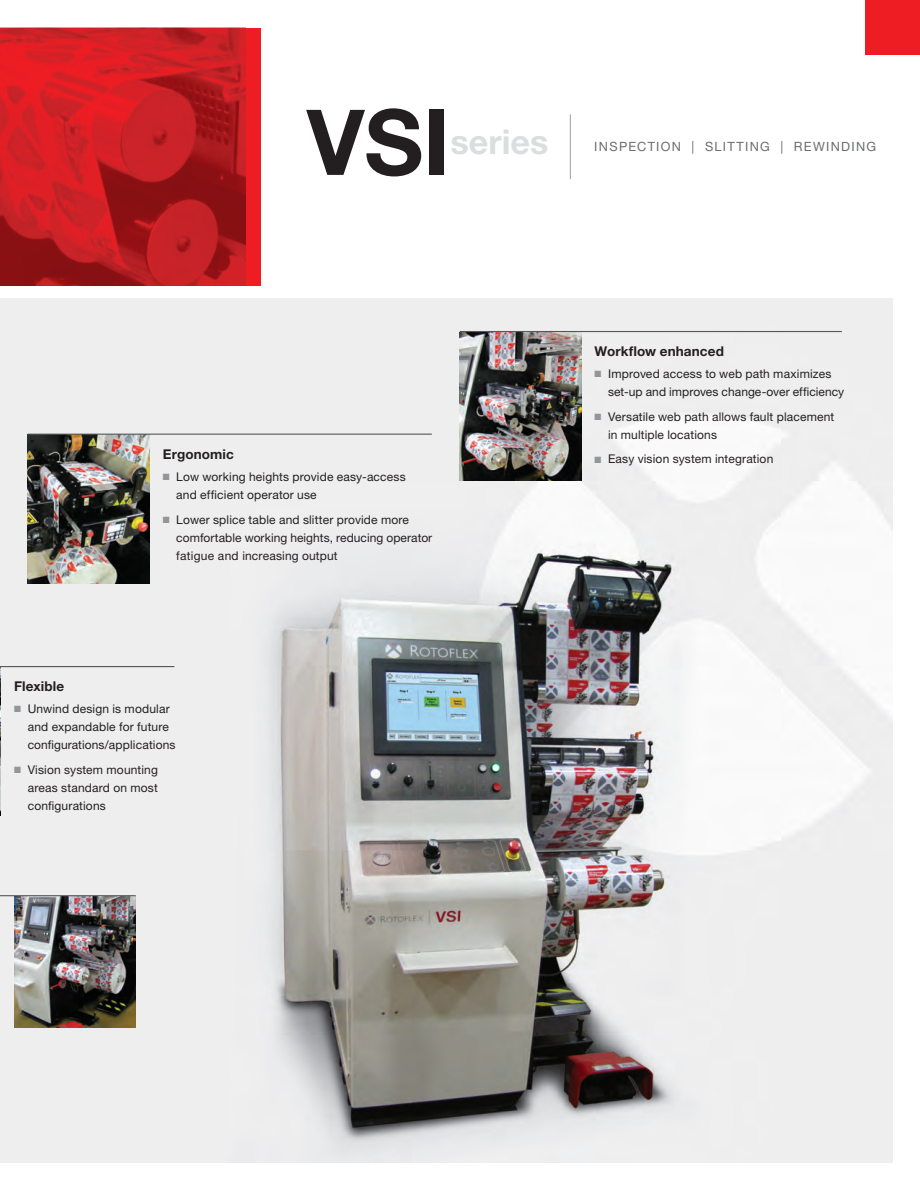
<style>
.page{position:relative;width:920px;height:1190px;background:#fff}
.page>*{position:absolute;margin:0;border:0;box-sizing:border-box;transform-origin:0 0}
.t1{font:700 91.05px "Helvetica Neue";color:#231f20}
.t2{font:700 34.2px "Helvetica Neue";color:#dcdddf}
.t3{font:700 13.5px "Helvetica Neue";letter-spacing:.01em;color:#231f20}
.t4{font:12.75px "Helvetica Neue";letter-spacing:.1em;color:#6c6d70}
.t5{font:12px/18px "Helvetica Neue";letter-spacing:.01em;color:#231f20}
.s1{color:#939598}
</style>
<div class="page">
<img style="left:0;top:299px;width:892px;height:863px">
<div style="left:0;top:28px;width:260px;height:257px;background:#ee1d23"></div>
<hr style="left:570px;top:114px;width:1px;height:65px;background:#9d9fa2">
<div style="left:865px;top:0;width:54px;height:55px;background:#ee1d23"></div>
<img style="left:0;top:28px;width:245px;height:258px">
<img style="left:460px;top:332px;width:121px;height:148px">
<hr style="left:459px;top:331px;width:382px;height:1px;background:#57585a">
<img style="left:0;top:667px;width:1px;height:148px">
<hr style="left:0;top:666px;width:174px;height:1px;background:#57585a">
<img style="left:28px;top:435px;width:121px;height:148px">
<hr style="left:28px;top:433px;width:404px;height:2px;background:#57585a">
<img style="left:14px;top:896px;width:122px;height:131px">
<hr style="left:0;top:895px;width:136px;height:1px;background:#57585a">
<h1 class="t1" style="left:307px;top:86px;width:145px">VSI</h1>
<h2 class="t2" style="left:450px;top:121px;width:99px">series</h2>
<p class="t4" style="left:594px;top:138px;width:283px">INSPECTION | SLITTING | REWINDING</p>
<p class="t3" style="left:163px;top:446px;width:73px">Ergonomic</p>
<p class="t5" style="left:176px;top:467px;width:231px;text-indent:-13px"><span class="s1">■</span> Low working heights provide easy-access and efficient operator use</p>
<p class="t5" style="left:176px;top:510px;width:257px;text-indent:-13px"><span class="s1">■</span> Lower splice table and slitter provide more comfortable working heights, reducing operator fatigue and increasing output</p>
<p class="t3" style="left:14px;top:678px;width:51px">Flexible</p>
<p class="t5" style="left:28px;top:699px;width:149px;text-indent:-13px"><span class="s1">■</span> Unwind design is modular and expandable for future configurations/applications</p>
<p class="t5" style="left:28px;top:760px;width:132px;text-align:justify;text-indent:-13px"><span class="s1">■</span> Vision system mounting areas standard on most configurations</p>
<p class="t3" style="left:594px;top:343px;width:131px">Workflow enhanced</p>
<p class="t5" style="left:608px;top:364px;width:238px;text-indent:-14px"><span class="s1">■</span> Improved access to web path maximizes set-up and improves change-over efficiency</p>
<p class="t5" style="left:608px;top:407px;width:228px;text-indent:-14px"><span class="s1">■</span> Versatile web path allows fault placement in multiple locations</p>
<p class="t5" style="left:594px;top:450px;width:180px"><span class="s1">■</span> Easy vision system integration</p>
</div>
